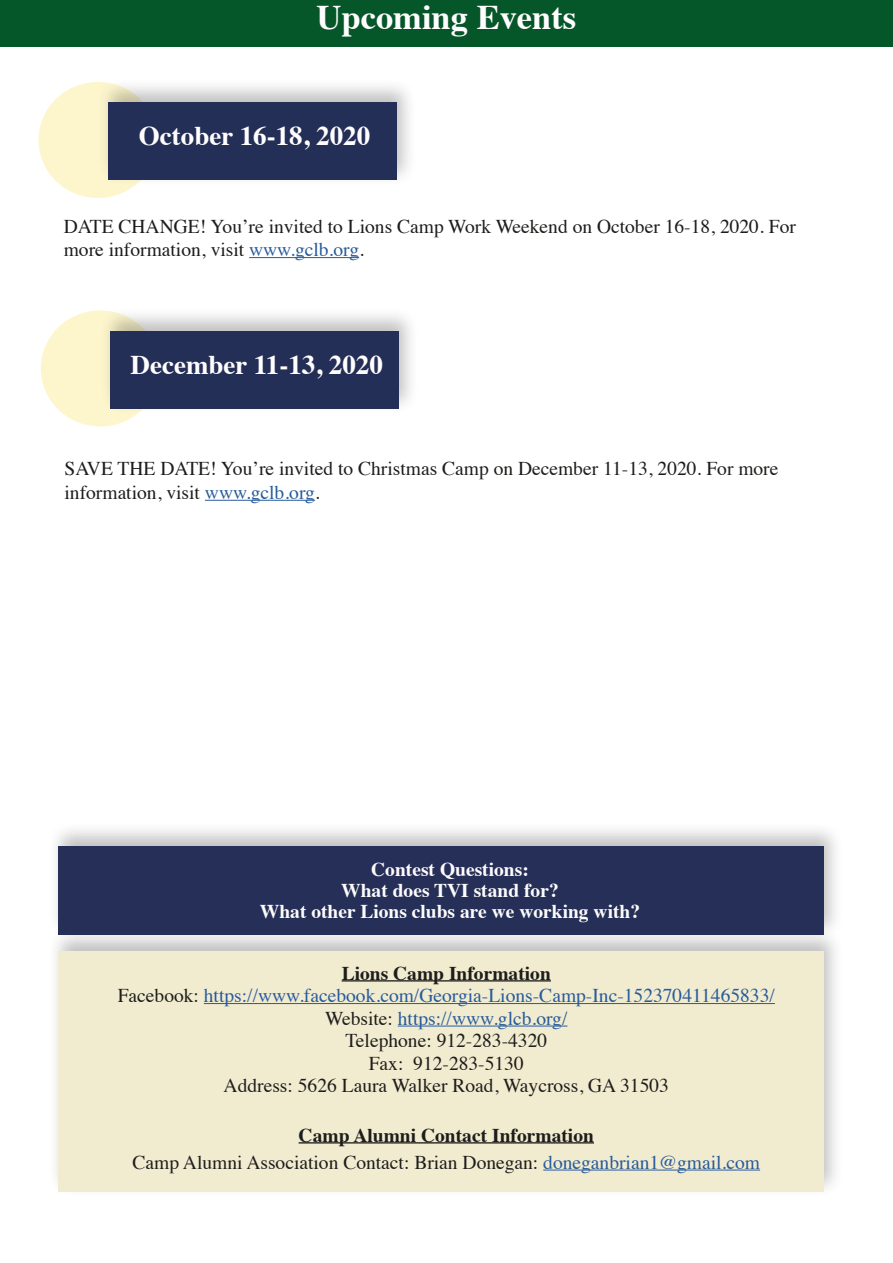
<style>
.page{position:relative;width:893px;height:1263px;background:#fff}
.page>*{position:absolute;margin:0;border:0;box-sizing:border-box;transform-origin:0 0}
.t1{font:700 34.5px "Times";color:#fffdfe}
.t2{font:700 27px "Times";color:#fffdfe}
.t3{font:19.5px/22.5px "Times";color:#1d1d1b}
.t4{font:700 19.5px/21px "Times";color:#fdfcfc;text-align:center}
.t5{font:700 19.5px "Times";color:#fefafc}
.s1{color:#275b9b}
.s2{font-weight:700}
</style>
<div class="page">
<div style="left:0;top:0;width:892px;height:47px;background:#055729"></div>
<div style="left:38px;top:82px;width:119px;height:116px;background:#fdf6cd;border-radius:50%"></div>
<div style="left:97px;top:78px;width:319px;height:109px;background:#1d1d1b;opacity:.28"></div>
<div style="left:108px;top:102px;width:289px;height:78px;background:#242f57"></div>
<hr style="left:249px;top:257px;width:110px;height:1px;background:#275b9b">
<div style="left:47px;top:927px;width:796px;height:271px;background:#1d1d1b;opacity:.28"></div>
<div style="left:58px;top:951px;width:765px;height:241px;background:#f1ebd0"></div>
<hr style="left:341px;top:980px;width:210px;height:2px;background:#1d1d1b">
<hr style="left:204px;top:1003px;width:570px;height:1px;background:#275b9b">
<hr style="left:398px;top:1026px;width:169px;height:1px;background:#275b9b">
<hr style="left:298px;top:1142px;width:296px;height:2px;background:#1d1d1b">
<hr style="left:543px;top:1170px;width:217px;height:1px;background:#275b9b">
<div style="left:47px;top:822px;width:796px;height:119px;background:#1d1d1b;opacity:.28"></div>
<div style="left:58px;top:846px;width:765px;height:89px;background:#252f57"></div>
<div style="left:41px;top:310px;width:119px;height:117px;background:#fdf6cd;border-radius:50%"></div>
<div style="left:99px;top:307px;width:320px;height:108px;background:#1d1d1b;opacity:.28"></div>
<div style="left:110px;top:331px;width:289px;height:78px;background:#242f57"></div>
<hr style="left:205px;top:500px;width:110px;height:1px;background:#275b9b">
<h1 class="t1" style="left:316px;top:-16px;width:261px">Upcoming Events</h1>
<h2 class="t2" style="left:139px;top:110px;width:233px">October 16-18, 2020</h2>
<p class="t3" style="left:64px;top:213px;width:733px;line-height:23.4px">DATE CHANGE! You’re invited to Lions Camp Work Weekend on October 16-18, 2020. For more information, visit <span class="s1">www.gclb.org</span>.</p>
<h2 class="t2" style="left:131px;top:339px;width:254px">December 11-13, 2020</h2>
<p class="t3" style="left:65px;top:455px;width:715px;line-height:23.4px">SAVE THE DATE! You’re invited to Christmas Camp on December 11-13, 2020. For more information, visit <span class="s1">www.gclb.org</span>.</p>
<p class="t5" style="left:371px;top:850px;width:159px">Contest Questions:</p>
<p class="t4" style="left:260px;top:877px;width:382px">What does TVI stand for?<br>What other Lions clubs are we working with?</p>
<p class="t3" style="left:118px;top:960px;width:658px;text-align:center"><span class="s2">Lions Camp Information<br></span>Facebook: <span class="s1">https://www.facebook.com/Georgia-Lions-Camp-Inc-152370411465833/ </span>Website: <span class="s1">https://www.glcb.org/<br></span>Telephone: 912-283-4320<br>Fax: 912-283-5130<br>Address: 5626 Laura Walker Road, Waycross, GA 31503</p>
<p class="t3" style="left:132px;top:1120px;width:629px;line-height:27px;text-align:center"><span class="s2">Camp Alumni Contact Information<br></span>Camp Alumni Association Contact: Brian Donegan: <span class="s1">doneganbrian1@gmail.com</span></p>
</div>
